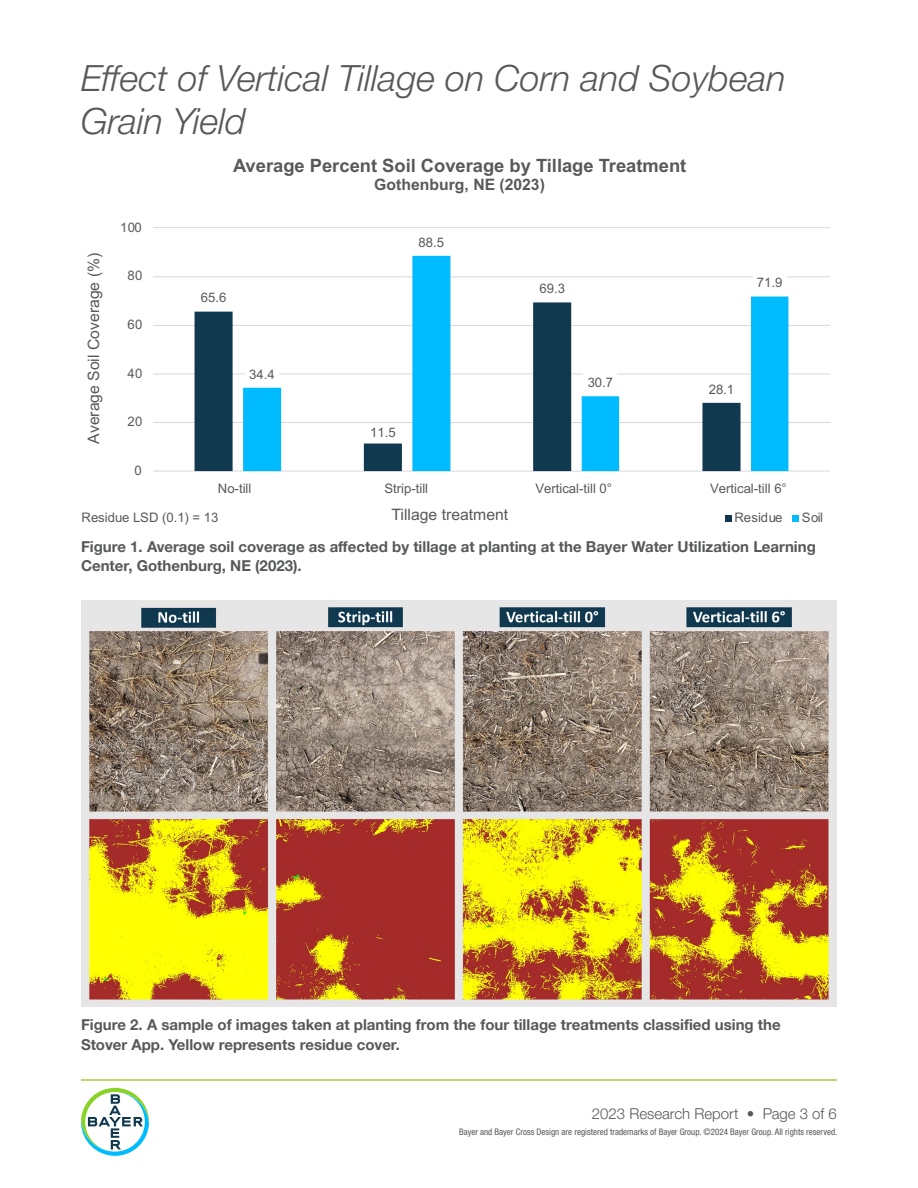
<style>
.page{position:relative;width:918px;height:1188px;background:#fff}
.page>*{position:absolute;margin:0;border:0;box-sizing:border-box;transform-origin:0 0}
.Page_1_Title_24pt{font:italic 300 36px/43.2px "Helvetica Neue LTW1 G";color:#57585a}
.t1{font:700 18.3px "Arial";color:#595959}
.t2{font:15.75px "Arial";color:#595959}
.t3{font:700 15.75px "Arial";color:#595959}
.t4{font:700 15px/19.5px "Helvetica Neue LTW1 G";color:#57585a}
.t5{font:300 15px "Helvetica Neue LTW1 G";color:#57585a}
.t6{font:13.2px "Arial";color:#595959}
.t7{font:condensed 9px "Helvetica Neue LTW1 G";color:#57585a}
.s1{font-family:"Arial Unicode MS"}
</style>
<div class="page">
<hr style="left:81px;top:1079px;width:756px;height:2px;background:#a6ce39">
<svg style="left:81px;top:1088px;width:68px;height:68px"></svg>
<hr style="left:153px;top:471px;width:677px;height:1px;background:#d9d9d9">
<hr style="left:153px;top:422px;width:677px;height:1px;background:#d9d9d9">
<hr style="left:153px;top:373px;width:677px;height:1px;background:#d9d9d9">
<hr style="left:153px;top:325px;width:677px;height:1px;background:#d9d9d9">
<hr style="left:153px;top:276px;width:677px;height:1px;background:#d9d9d9">
<hr style="left:153px;top:227px;width:677px;height:1px;background:#d9d9d9">
<svg style="left:195px;top:311px;width:48px;height:160px;fill:#10384f"></svg>
<svg style="left:243px;top:256px;width:545px;height:215px"></svg>
<div style="left:366px;top:423px;width:34px;height:19px;background:#fff"></div>
<div style="left:536px;top:279px;width:33px;height:20px;background:#fff"></div>
<div style="left:705px;top:380px;width:33px;height:19px;background:#fff"></div>
<div style="left:245px;top:365px;width:34px;height:19px;background:#fff"></div>
<div style="left:584px;top:373px;width:33px;height:19px;background:#fff"></div>
<div style="left:753px;top:274px;width:33px;height:19px;background:#fff"></div>
<div style="left:725px;top:515px;width:7px;height:7px;background:#10384f"></div>
<div style="left:792px;top:515px;width:7px;height:7px;background:#00bcff"></div>
<img style="left:81px;top:601px;width:756px;height:405px">
<p class="Page_1_Title_24pt" style="left:81px;top:56px;width:706px">Effect of Vertical Tillage on Corn and Soybean<br>Grain Yield</p>
<p class="t2" style="left:83px;top:444px;width:192px;rotate:-90deg">Average Soil Coverage (%)</p>
<p class="t6" style="left:120px;top:218px;width:23px">100</p>
<p class="t6" style="left:127px;top:266px;width:17px">80</p>
<p class="t6" style="left:127px;top:316px;width:17px">60</p>
<p class="t6" style="left:127px;top:364px;width:17px">40</p>
<p class="t6" style="left:127px;top:413px;width:17px">20</p>
<p class="t6" style="left:135px;top:461px;width:9px">0</p>
<p class="t1" style="left:233px;top:153px;width:455px">Average Percent Soil Coverage by Tillage Treatment</p>
<p class="t3" style="left:374px;top:174px;width:172px">Gothenburg, NE (2023)</p>
<p class="t6" style="left:201px;top:289px;width:27px">65.6</p>
<p class="t6" style="left:249px;top:365px;width:27px">34.4</p>
<p class="t6" style="left:418px;top:233px;width:27px">88.5</p>
<p class="t6" style="left:370px;top:423px;width:27px">11.5</p>
<p class="t6" style="left:539px;top:280px;width:27px">69.3</p>
<p class="t6" style="left:588px;top:373px;width:27px">30.7</p>
<p class="t6" style="left:757px;top:274px;width:27px">71.9</p>
<p class="t6" style="left:709px;top:380px;width:27px">28.1</p>
<p class="t6" style="left:218px;top:480px;width:35px">No-till</p>
<p class="t6" style="left:384px;top:479px;width:45px">Strip-till</p>
<p class="t6" style="left:536px;top:479px;width:78px">Vertical-till 0<span class="s1">°</span></p>
<p class="t6" style="left:710px;top:479px;width:78px">Vertical-till 6<span class="s1">°</span></p>
<p class="t6" style="left:82px;top:508px;width:138px">Residue LSD (0.1) = 13</p>
<p class="t2" style="left:392px;top:504px;width:118px">Tillage treatment</p>
<p class="t6" style="left:735px;top:509px;width:49px">Residue</p>
<p class="t6" style="left:802px;top:509px;width:23px">Soil</p>
<p class="t4" style="left:81px;top:537px;width:736px">Figure 1. Average soil coverage as affected by tillage at planting at the Bayer Water Utilization Learning<br>Center, Gothenburg, NE (2023).</p>
<p class="t4" style="left:81px;top:1015px;width:701px">Figure 2. A sample of images taken at planting from the four tillage treatments classified using the<br>Stover App. Yellow represents residue cover.</p>
<p class="t5" style="left:592px;top:1104px;width:247px">2023 Research Report • Page 3 of 6</p>
<p class="t7" style="left:459px;top:1127px;width:380px">Bayer and Bayer Cross Design are registered trademarks of Bayer Group. ©2024 Bayer Group. All rights reserved.</p>
</div>
